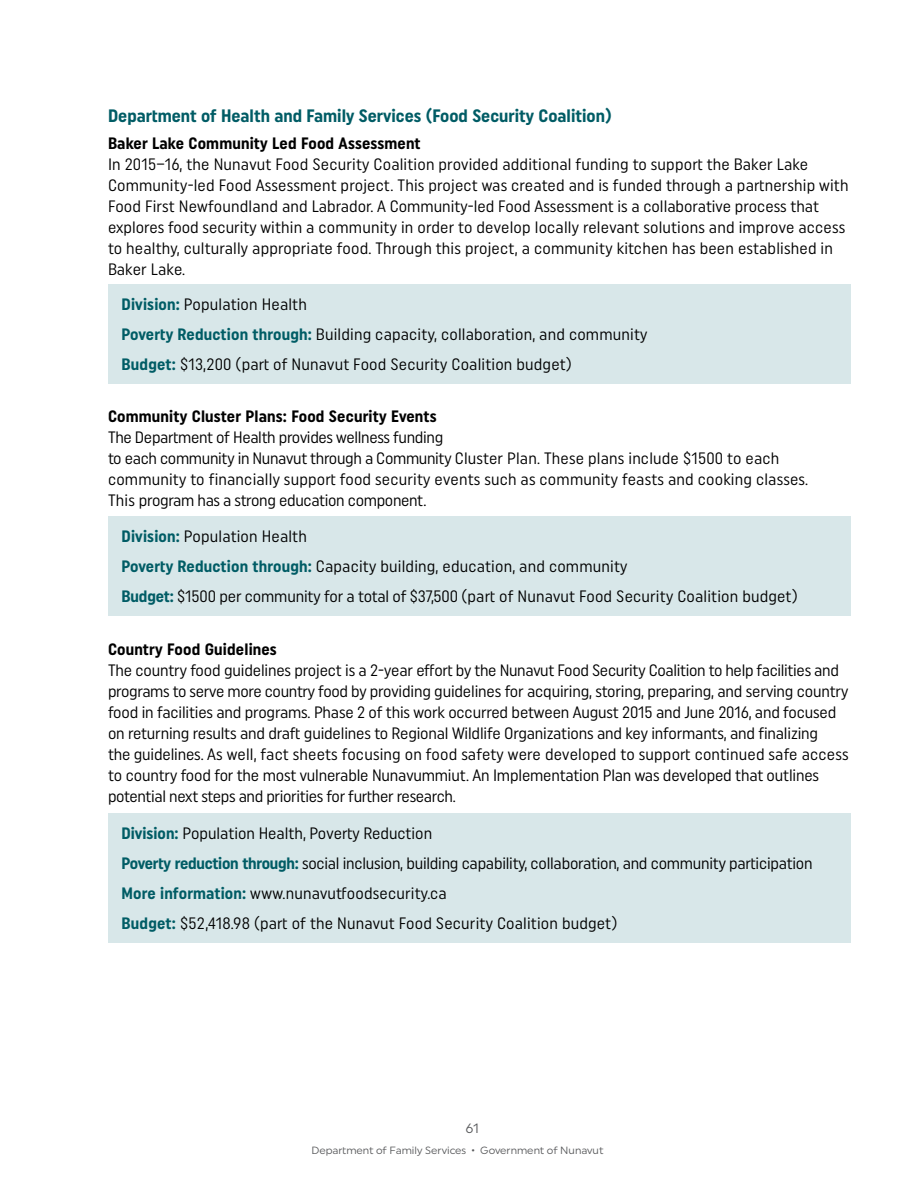
<style>
.page{position:relative;width:918px;height:1188px;background:#fff}
.page>*{position:absolute;margin:0;border:0;box-sizing:border-box;transform-origin:0 0}
.t1{font:700 18px "Uniform Condensed";color:#005c65}
.t2{font:16.5px/21px "Uniform Condensed";color:#000}
.t3{font:700 16.5px "Uniform Condensed";letter-spacing:.01em;color:#000}
.t4{font:13.5px "Uniform";color:#58595b}
.t5{font:10.5px "Uniform";color:#58595b}
.s1{font-weight:700;color:#005c65}
</style>
<div class="page">
<div style="left:108px;top:284px;width:742px;height:99px;background:#d8e7e9"></div>
<div style="left:108px;top:517px;width:742px;height:99px;background:#d8e7e9"></div>
<div style="left:108px;top:813px;width:742px;height:130px;background:#d8e7e9"></div>
<p class="t1" style="left:108px;top:104px;width:505px">Department of Health and Family Services (Food Security Coalition)</p>
<p class="t3" style="left:108px;top:134px;width:314px">Baker Lake Community Led Food Assessment</p>
<p class="t2" style="left:108px;top:154px;width:742px">In 2015–16, the Nunavut Food Security Coalition provided additional funding to support the Baker Lake Community-led Food Assessment project. This project was created and is funded through a partnership with Food First Newfoundland and Labrador. A Community-led Food Assessment is a collaborative process that explores food security within a community in order to develop locally relevant solutions and improve access to healthy, culturally appropriate food. Through this project, a community kitchen has been established in Baker Lake.</p>
<p class="t2" style="left:122px;top:289px;width:528px;line-height:30px"><span class="s1">Division:</span> Population Health<br><span class="s1">Poverty Reduction through:</span> Building capacity, collaboration, and community<br><span class="s1">Budget:</span> $13,200 (part of Nunavut Food Security Coalition budget)</p>
<p class="t3" style="left:108px;top:407px;width:330px">Community Cluster Plans: Food Security Events</p>
<p class="t2" style="left:108px;top:427px;width:702px">The Department of Health provides wellness funding<br>to each community in Nunavut through a Community Cluster Plan. These plans include $1500 to each community to financially support food security events such as community feasts and cooking classes.<br>This program has a strong education component.</p>
<p class="t2" style="left:122px;top:521px;width:678px;line-height:30px"><span class="s1">Division:</span> Population Health<br><span class="s1">Poverty Reduction through:</span> Capacity building, education, and community<br><span class="s1">Budget:</span> $1500 per community for a total of $37,500 (part of Nunavut Food Security Coalition budget)</p>
<p class="t3" style="left:108px;top:639px;width:170px">Country Food Guidelines</p>
<p class="t2" style="left:108px;top:659px;width:742px">The country food guidelines project is a 2-year effort by the Nunavut Food Security Coalition to help facilities and programs to serve more country food by providing guidelines for acquiring, storing, preparing, and serving country food in facilities and programs. Phase 2 of this work occurred between August 2015 and June 2016, and focused on returning results and draft guidelines to Regional Wildlife Organizations and key informants, and finalizing<br>the guidelines. As well, fact sheets focusing on food safety were developed to support continued safe access to country food for the most vulnerable Nunavummiut. An Implementation Plan was developed that outlines potential next steps and priorities for further research.</p>
<p class="t2" style="left:122px;top:818px;width:693px;line-height:30px"><span class="s1">Division:</span> Population Health, Poverty Reduction<br><span class="s1">Poverty reduction through:</span> social inclusion, building capability, collaboration, and community participation <span class="s1">More information:</span> www.nunavutfoodsecurity.ca<br><span class="s1">Budget:</span> $52,418.98 (part of the Nunavut Food Security Coalition budget)</p>
<p class="t4" style="left:466px;top:1121px;width:15px">61</p>
<p class="t5" style="left:311px;top:1144px;width:294px">Department of Family Services • Government of Nunavut</p>
</div>
